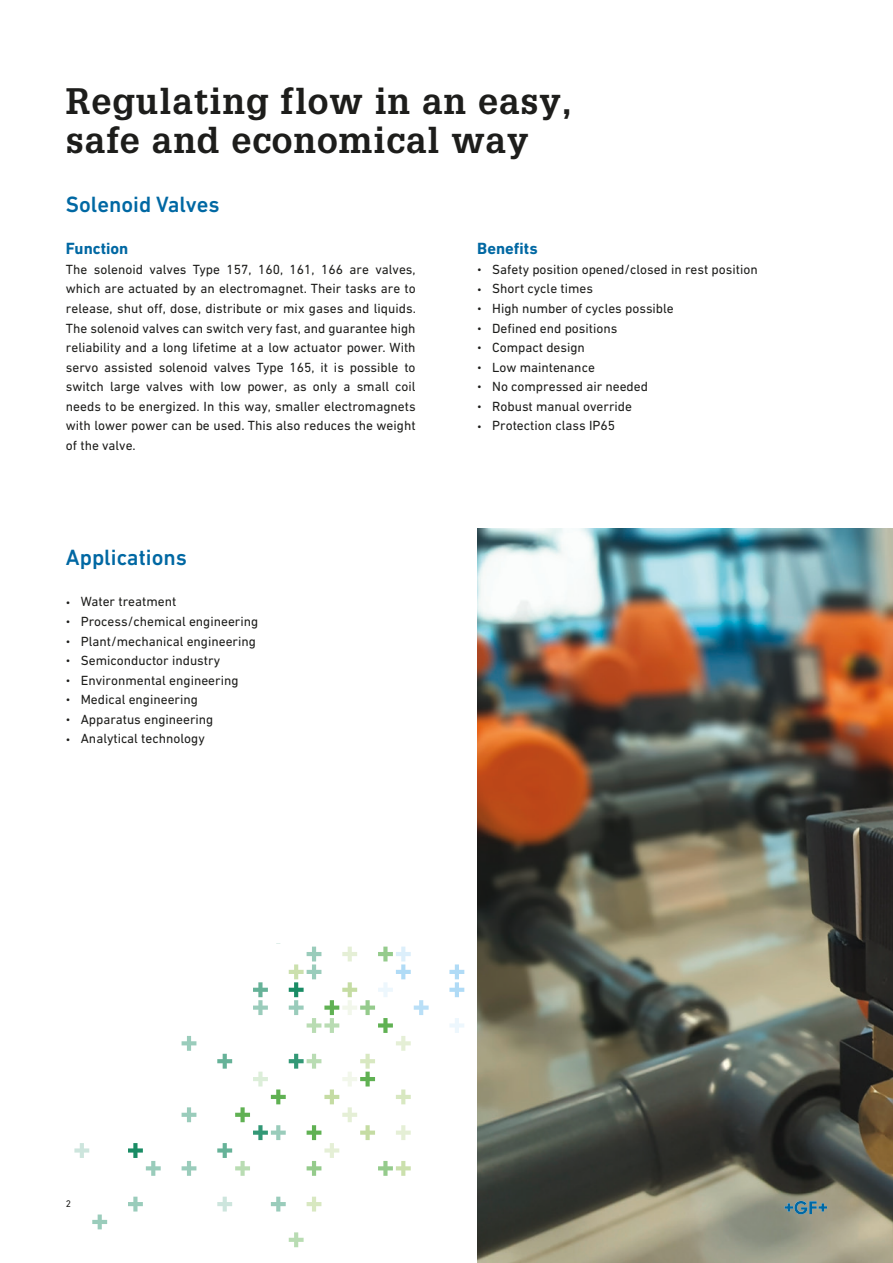
<style>
.page{position:relative;width:893px;height:1263px;background:#fff}
.page>*{position:absolute;margin:0;border:0;box-sizing:border-box;transform-origin:0 0}
.t1{font:700 36px/39.2px "Glypha LT Pro";letter-spacing:.025em;color:#1d1d1b}
.t2{font:500 22.5px "DIN Next W1 G";color:#0068a3}
.t3{font:700 16.5px "DIN Next W1 G";color:#0068a3}
.t4{font:13.5px/19.5px "DIN Next W1 G";color:#1d1d1b;text-align:justify}
.t5{font:9.75px "DIN Next W1 G";color:#1d1d1b}
.s1{font-size:10.5px}
</style>
<div class="page">
<img style="left:477px;top:528px;width:416px;height:735px">
<svg style="left:307px;top:1197px;width:14px;height:14px"></svg>
<svg style="left:289px;top:1232px;width:15px;height:15px"></svg>
<svg style="left:74px;top:1143px;width:15px;height:15px"></svg>
<svg style="left:182px;top:1107px;width:14px;height:15px"></svg>
<svg style="left:182px;top:1161px;width:14px;height:15px"></svg>
<svg style="left:271px;top:1197px;width:15px;height:14px"></svg>
<svg style="left:217px;top:1197px;width:15px;height:14px"></svg>
<svg style="left:92px;top:1214px;width:15px;height:15px"></svg>
<svg style="left:128px;top:1197px;width:15px;height:14px"></svg>
<svg style="left:128px;top:1143px;width:33px;height:33px"></svg>
<svg style="left:182px;top:1036px;width:14px;height:15px"></svg>
<svg style="left:217px;top:946px;width:212px;height:230px"></svg>
<svg style="left:449px;top:964px;width:15px;height:33px"></svg>
<svg style="left:450px;top:1018px;width:14px;height:15px"></svg>
<svg style="left:784px;top:1201px;width:43px;height:13px"></svg>
<h1 class="t1" style="left:66px;top:81px;width:507px">Regulating flow in an easy, safe and economical way</h1>
<h2 class="t2" style="left:66px;top:192px;width:155px">Solenoid Valves</h2>
<p class="t3" style="left:66px;top:239px;width:64px">Function</p>
<p class="t3" style="left:477px;top:239px;width:62px">Benefits</p>
<p class="t4" style="left:66px;top:259px;width:351px">The solenoid valves Type 157, 160, 161, 166 are valves, which are actuated by an electromagnet. Their tasks are to release, shut off, dose, distribute or mix gases and liquids.<br>The solenoid valves can switch very fast, and guarantee high reliability and a long lifetime at a low actuator power. With servo assisted solenoid valves Type 165, it is possible to switch large valves with low power, as only a small coil needs to be energized. In this way, smaller electromagnets with lower power can be used. This also reduces the weight of the valve.</p>
<p class="t4" style="left:477px;top:259px;width:282px"><span class="s1">•</span> Safety position opened/closed in rest position</p>
<p class="t4" style="left:477px;top:279px;width:117px"><span class="s1">•</span> Short cycle times</p>
<p class="t4" style="left:477px;top:298px;width:198px"><span class="s1">•</span> High number of cycles possible</p>
<p class="t4" style="left:477px;top:318px;width:142px"><span class="s1">•</span> Defined end positions</p>
<p class="t4" style="left:477px;top:338px;width:109px"><span class="s1">•</span> Compact design</p>
<p class="t4" style="left:477px;top:357px;width:119px"><span class="s1">•</span> Low maintenance</p>
<p class="t4" style="left:477px;top:377px;width:172px"><span class="s1">•</span> No compressed air needed</p>
<p class="t4" style="left:477px;top:396px;width:156px"><span class="s1">•</span> Robust manual override</p>
<p class="t4" style="left:477px;top:416px;width:139px"><span class="s1">•</span> Protection class IP65</p>
<h2 class="t2" style="left:66px;top:544px;width:123px">Applications</h2>
<p class="t4" style="left:66px;top:592px;width:112px"><span class="s1">•</span> Water treatment</p>
<p class="t4" style="left:66px;top:611px;width:194px"><span class="s1">•</span> Process/chemical engineering</p>
<p class="t4" style="left:66px;top:631px;width:192px"><span class="s1">•</span> Plant/mechanical engineering</p>
<p class="t4" style="left:66px;top:651px;width:156px"><span class="s1">•</span> Semiconductor industry</p>
<p class="t4" style="left:66px;top:670px;width:174px"><span class="s1">•</span> Environmental engineering</p>
<p class="t4" style="left:66px;top:690px;width:134px"><span class="s1">•</span> Medical engineering</p>
<p class="t4" style="left:66px;top:709px;width:149px"><span class="s1">•</span> Apparatus engineering</p>
<p class="t4" style="left:66px;top:729px;width:140px"><span class="s1">•</span> Analytical technology</p>
<p class="t5" style="left:66px;top:1197px;width:7px">2</p>
</div>
